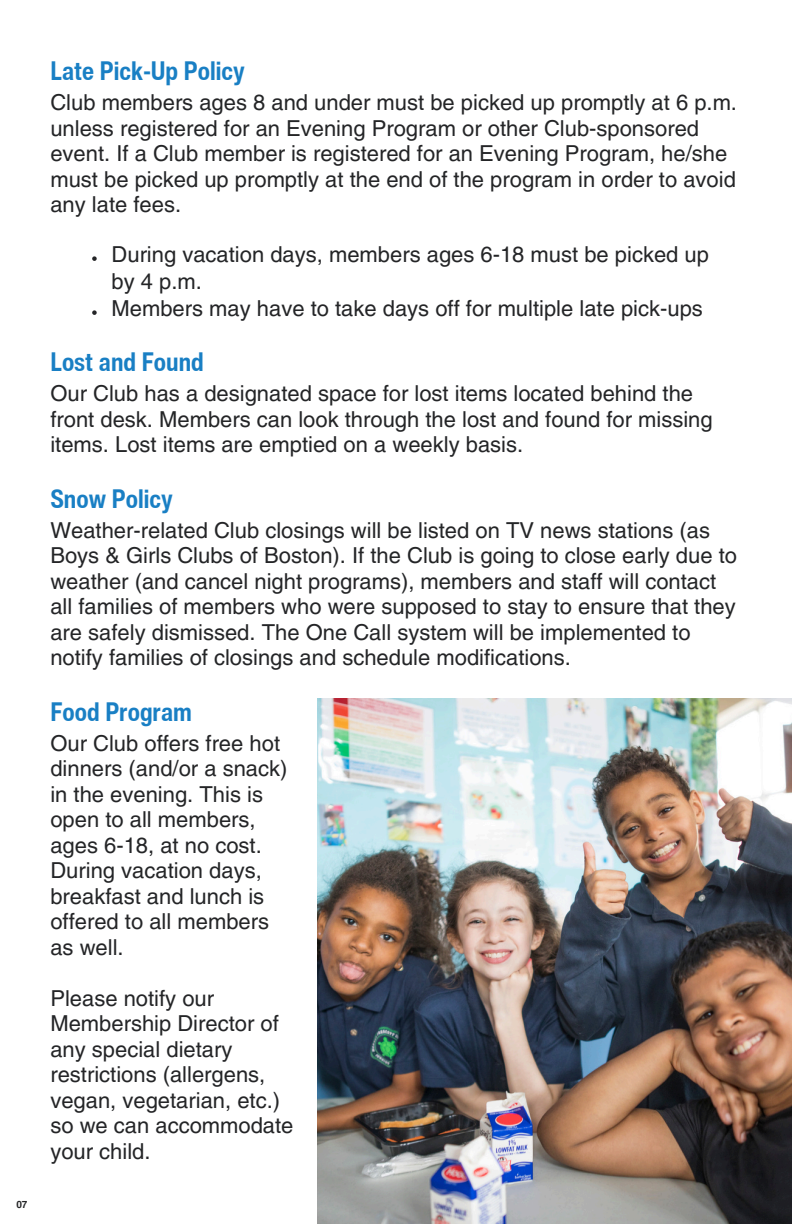
<style>
.page{position:relative;width:792px;height:1224px;background:#fff}
.page>*{position:absolute;margin:0;border:0;box-sizing:border-box;transform-origin:0 0}
.t1{font:700 condensed 26px "Helvetica Now Text";color:#197fc4}
.t2{font:22px/25.6px "Helvetica LT Pro";color:#242527}
.t3{font:700 10px "Helvetica LT Pro";color:#242527}
</style>
<div class="page">
<img style="left:317px;top:698px;width:475px;height:526px">
<svg style="left:92px;top:256px;width:5px;height:5px"></svg>
<svg style="left:92px;top:310px;width:5px;height:5px"></svg>
<p class="t3" style="left:16px;top:1201px;width:13px">07</p>
<p class="t1" style="left:50px;top:51px;width:196px">Late Pick-Up Policy</p>
<p class="t2" style="left:50px;top:92px;width:688px">Club members ages 8 and under must be picked up promptly at 6 p.m. unless registered for an Evening Program or other Club-sponsored event. If a Club member is registered for an Evening Program, he/she must be picked up promptly at the end of the program in order to avoid any late fees.</p>
<p class="t2" style="left:112px;top:243px;width:599px;line-height:27px">During vacation days, members ages 6-18 must be picked up by 4 p.m.</p>
<h1 class="t2" style="left:112px;top:298px;width:593px">Members may have to take days off for multiple late pick-ups</h1>
<p class="t1" style="left:50px;top:342px;width:155px">Lost and Found</p>
<h1 class="t2" style="left:50px;top:383px;width:664px">Our Club has a designated space for lost items located behind the front desk. Members can look through the lost and found for missing items. Lost items are emptied on a weekly basis.</h1>
<p class="t1" style="left:50px;top:479px;width:124px">Snow Policy</p>
<p class="t2" style="left:50px;top:519px;width:688px">Weather-related Club closings will be listed on TV news stations (as Boys &amp; Girls Clubs of Boston). If the Club is going to close early due to weather (and cancel night programs), members and staff will contact all families of members who were supposed to stay to ensure that they are safely dismissed. The One Call system will be implemented to notify families of closings and schedule modifications.</p>
<h1 class="t1" style="left:50px;top:692px;width:143px">Food Program</h1>
<p class="t2" style="left:50px;top:732px;width:239px">Our Club offers free hot dinners (and/or a snack) in the evening. This is open to all members, ages 6-18, at no cost.<br>During vacation days, breakfast and lunch is offered to all members as well.</p>
<p class="t2" style="left:50px;top:987px;width:245px">Please notify our<br>Membership Director of any special dietary restrictions (allergens, vegan, vegetarian, etc.) so we can accommodate your child.</p>
</div>
